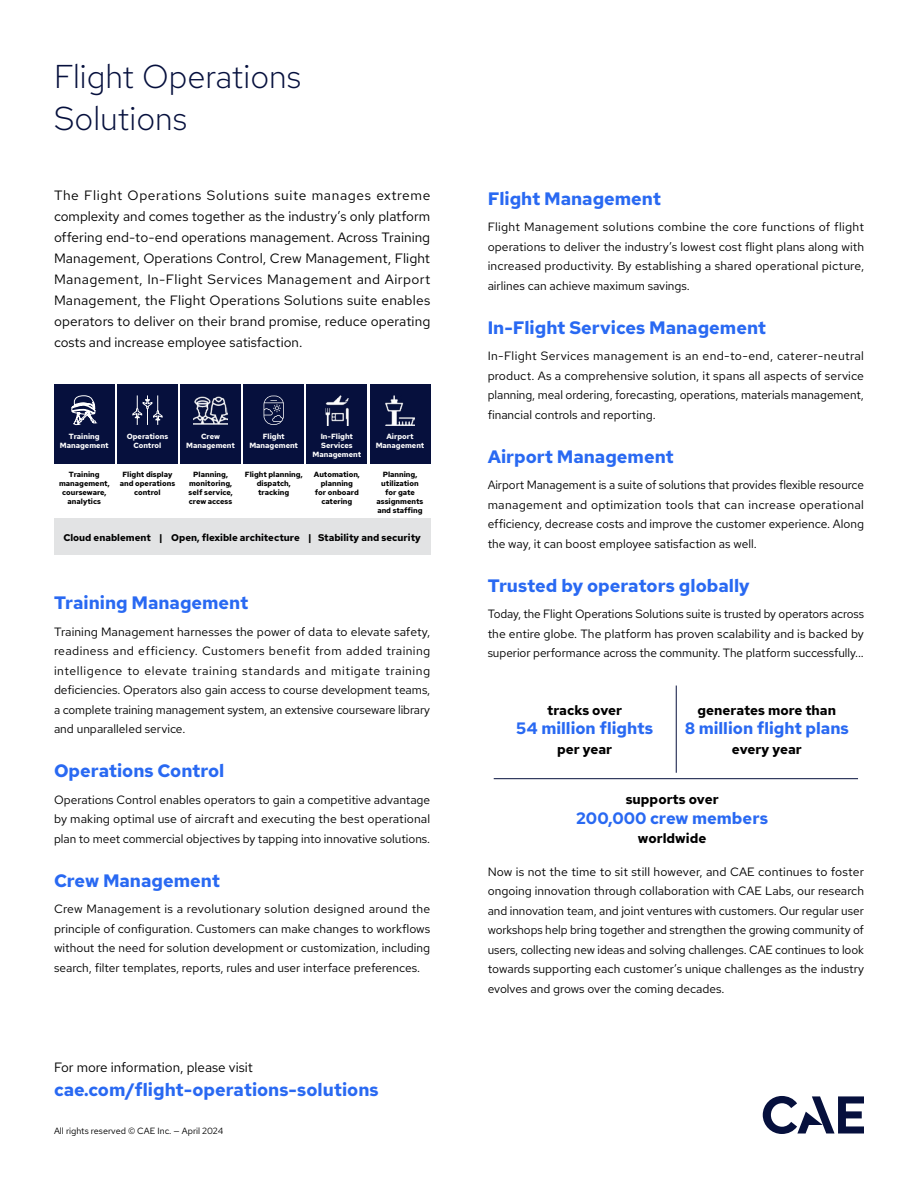
<style>
.page{position:relative;width:918px;height:1188px;background:#fff}
.page>*{position:absolute;margin:0;border:0;box-sizing:border-box;transform-origin:0 0}
.t1{font:300 33px/42px "Red Hat Text";color:#06103d}
.t2{font:700 18px "Red Hat Text";color:#2969f2}
.t3{font:700 16.5px "Red Hat Text";color:#2969f2}
.t4{font:13.5px/21px "Red Hat Text";color:#000;text-align:justify}
.t5{font:700 13.5px "Red Hat Text";color:#000}
.t6{font:12px/19.5px "Red Hat Text";color:#000;text-align:justify}
.t7{font:700 9.75px "Red Hat Text";color:#000}
.t8{font:9px "Red Hat Text";color:#000}
.t9{font:700 7.5px/9px "Red Hat Text";color:#000;text-align:center}
.t10{font:700 7.5px/9px "Red Hat Text";color:#fff;text-align:center}
</style>
<div class="page">
<svg style="left:763px;top:1096px;width:101px;height:38px"></svg>
<div style="left:54px;top:518px;width:376px;height:36px;background:#e2e3e4"></div>
<div style="left:243px;top:384px;width:61px;height:79px;background:#06103d"></div>
<svg style="left:264px;top:396px;width:20px;height:29px"></svg>
<div style="left:370px;top:384px;width:60px;height:79px;background:#06103d"></div>
<img style="left:385px;top:395px;width:30px;height:30px">
<div style="left:180px;top:384px;width:61px;height:79px;background:#06103d"></div>
<img style="left:193px;top:396px;width:35px;height:29px">
<div style="left:307px;top:384px;width:60px;height:79px;background:#06103d"></div>
<img style="left:325px;top:395px;width:24px;height:30px">
<div style="left:117px;top:384px;width:61px;height:79px;background:#06103d"></div>
<div style="left:54px;top:384px;width:61px;height:79px;background:#06103d"></div>
<svg style="left:71px;top:395px;width:27px;height:31px"></svg>
<hr style="left:676px;top:686px;width:1px;height:87px;background:#06103d">
<hr style="left:494px;top:778px;width:364px;height:1px;background:#06103d">
<svg style="left:132px;top:395px;width:31px;height:30px"></svg>
<h1 class="t1" style="left:54px;top:54px;width:249px">Flight Operations<br>Solutions</h1>
<p class="t4" style="left:54px;top:185px;width:378px">The Flight Operations Solutions suite manages extreme complexity and comes together as the industry’s only platform offering end-to-end operations management. Across Training Management, Operations Control, Crew Management, Flight Management, In-Flight Services Management and Airport Management, the Flight Operations Solutions suite enables operators to deliver on their brand promise, reduce operating costs and increase employee satisfaction.</p>
<h2 class="t2" style="left:488px;top:187px;width:175px">Flight Management</h2>
<p class="t6" style="left:488px;top:217px;width:378px">Flight Management solutions combine the core functions of flight operations to deliver the industry’s lowest cost flight plans along with increased productivity. By establishing a shared operational picture, airlines can achieve maximum savings.</p>
<h2 class="t2" style="left:488px;top:316px;width:280px">In-Flight Services Management</h2>
<p class="t6" style="left:488px;top:346px;width:378px">In-Flight Services management is an end-to-end, caterer-neutral product. As a comprehensive solution, it spans all aspects of service planning, meal ordering, forecasting, operations, materials management, financial controls and reporting.</p>
<h2 class="t2" style="left:488px;top:445px;width:188px">Airport Management</h2>
<p class="t6" style="left:488px;top:475px;width:378px">Airport Management is a suite of solutions that provides flexible resource management and optimization tools that can increase operational efficiency, decrease costs and improve the customer experience. Along the way, it can boost employee satisfaction as well.</p>
<h2 class="t2" style="left:488px;top:574px;width:264px">Trusted by operators globally</h2>
<p class="t6" style="left:488px;top:604px;width:378px">Today, the Flight Operations Solutions suite is trusted by operators across the entire globe. The platform has proven scalability and is backed by superior performance across the community. The platform successfully...</p>
<p class="t10" style="left:60px;top:431px;width:50px">Training<br>Management</p>
<p class="t10" style="left:127px;top:431px;width:43px">Operations<br>Control</p>
<p class="t10" style="left:249px;top:431px;width:50px">Flight<br>Management</p>
<p class="t10" style="left:313px;top:431px;width:50px">In-Flight<br>Services<br>Management</p>
<p class="t10" style="left:376px;top:431px;width:50px">Airport<br>Management</p>
<p class="t10" style="left:186px;top:431px;width:50px">Crew<br>Management</p>
<p class="t9" style="left:120px;top:470px;width:57px">Flight display and operations control</p>
<p class="t9" style="left:189px;top:470px;width:45px">Planning, monitoring, self service, crew access</p>
<p class="t9" style="left:245px;top:470px;width:59px">Flight planning, dispatch, tracking</p>
<p class="t9" style="left:314px;top:470px;width:47px">Automation, planning<br>for onboard catering</p>
<p class="t9" style="left:377px;top:470px;width:48px">Planning, utilization for gate assignments and staffing</p>
<p class="t9" style="left:59px;top:470px;width:52px">Training management, courseware, analytics</p>
<p class="t7" style="left:63px;top:531px;width:359px">Cloud enablement | Open, flexible architecture | Stability and security</p>
<h2 class="t2" style="left:54px;top:591px;width:196px">Training Management</h2>
<p class="t6" style="left:54px;top:621px;width:378px">Training Management harnesses the power of data to elevate safety, readiness and efficiency. Customers benefit from added training intelligence to elevate training standards and mitigate training deficiencies. Operators also gain access to course development teams, a complete training management system, an extensive courseware library and unparalleled service.</p>
<h2 class="t2" style="left:54px;top:759px;width:172px">Operations Control</h2>
<p class="t6" style="left:54px;top:789px;width:378px">Operations Control enables operators to gain a competitive advantage by making optimal use of aircraft and executing the best operational plan to meet commercial objectives by tapping into innovative solutions.</p>
<h2 class="t2" style="left:54px;top:869px;width:167px">Crew Management</h2>
<p class="t6" style="left:54px;top:899px;width:378px">Crew Management is a revolutionary solution designed around the principle of configuration. Customers can make changes to workflows without the need for solution development or customization, including search, filter templates, reports, rules and user interface preferences.</p>
<p class="t5" style="left:547px;top:701px;width:76px">tracks over</p>
<h3 class="t3" style="left:516px;top:718px;width:138px">54 million flights</h3>
<p class="t5" style="left:557px;top:740px;width:57px">per year</p>
<p class="t5" style="left:626px;top:791px;width:94px">supports over</p>
<h3 class="t3" style="left:576px;top:807px;width:194px">200,000 crew members</h3>
<p class="t5" style="left:638px;top:830px;width:70px">worldwide</p>
<p class="t5" style="left:698px;top:701px;width:140px">generates more than</p>
<h3 class="t3" style="left:685px;top:718px;width:166px">8 million flight plans</h3>
<p class="t5" style="left:732px;top:740px;width:71px">every year</p>
<p class="t6" style="left:488px;top:862px;width:378px">Now is not the time to sit still however, and CAE continues to foster ongoing innovation through collaboration with CAE Labs, our research and innovation team, and joint ventures with customers. Our regular user workshops help bring together and strengthen the growing community of users, collecting new ideas and solving challenges. CAE continues to look towards supporting each customer’s unique challenges as the industry evolves and grows over the coming decades.</p>
<p class="t4" style="left:54px;top:1057px;width:200px">For more information, please visit</p>
<h2 class="t2" style="left:54px;top:1078px;width:326px">cae.com/flight-operations-solutions</h2>
<p class="t8" style="left:54px;top:1125px;width:171px">All rights reserved © CAE Inc. — April 2024</p>
</div>
